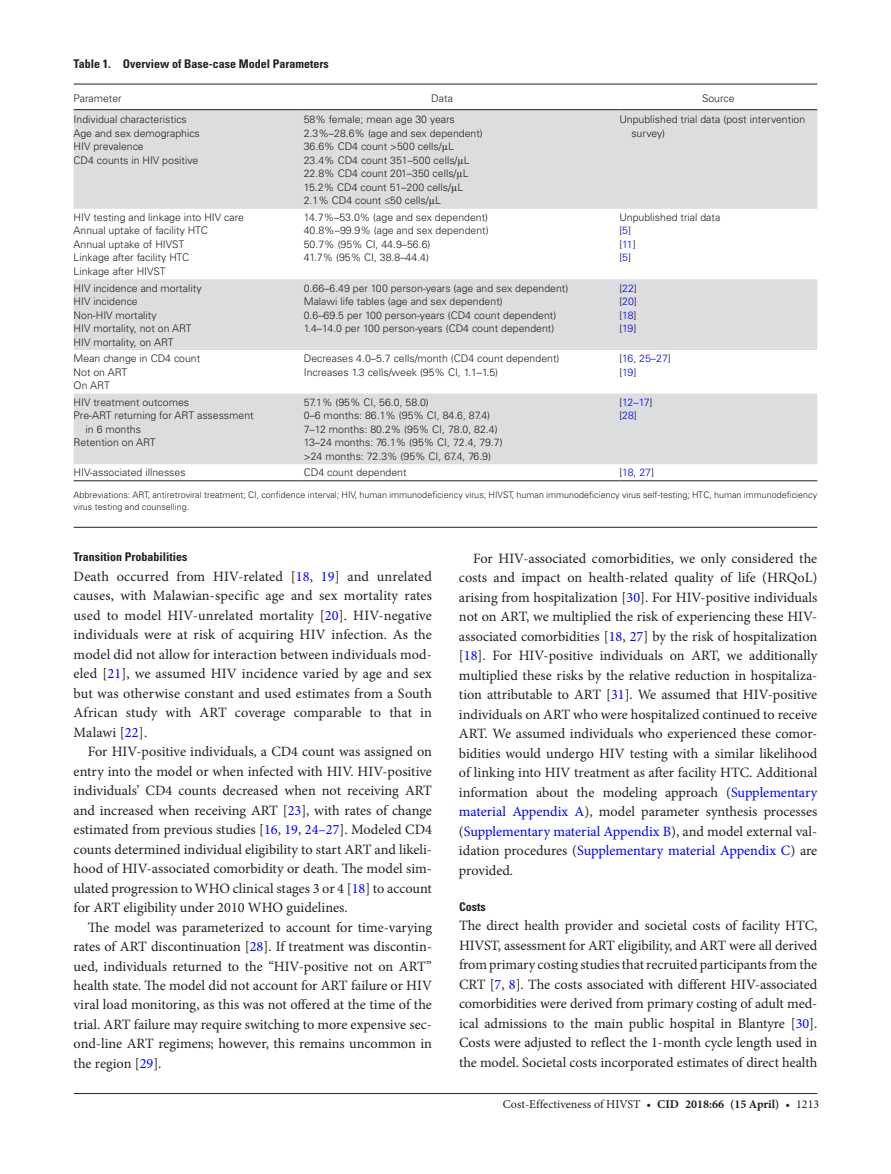
<style>
.page{position:relative;width:891px;height:1174px;background:#fff}
.page>*{position:absolute;margin:0;border:0;box-sizing:border-box;transform-origin:0 0}
.t1{font:14.25px/19.5px "Minion Pro";color:#231f20;text-align:justify}
.t2{font:700 condensed 12px "Univers LT Std";color:#231f20}
.t3{font:12px "Minion Pro";color:#231f20}
.t4{font:300 10.5px/13.5px "Univers LT Std";color:#231f20}
.t5{font:300 10.5px/13.5px "Univers LT Std";letter-spacing:-.035em;color:#00f}
.t6{font:300 9px/12px "Univers LT Std";color:#231f20}
.s1{font-family:"Gandhari Unicode";font-weight:400}
.s2{color:#00f}
.s3{color:#231f20}
.s4{font-weight:700}
</style>
<div class="page">
<hr style="left:74px;top:1093px;width:743px;height:1px;background:#231f20">
<hr style="left:74px;top:527px;width:743px;height:1px;background:#231f20">
<svg style="left:74px;top:110px;width:743px;height:354px;fill:#dcdddf"></svg>
<hr style="left:74px;top:84px;width:230px;height:1px;background:#231f20">
<hr style="left:74px;top:109px;width:230px;height:1px;background:#231f20">
<hr style="left:304px;top:84px;width:315px;height:1px;background:#231f20">
<hr style="left:304px;top:109px;width:315px;height:1px;background:#231f20">
<hr style="left:619px;top:84px;width:198px;height:1px;background:#231f20">
<hr style="left:619px;top:109px;width:198px;height:1px;background:#231f20">
<hr style="left:74px;top:480px;width:230px;height:1px;background:#231f20">
<hr style="left:304px;top:480px;width:315px;height:1px;background:#231f20">
<hr style="left:619px;top:480px;width:198px;height:1px;background:#231f20">
<p class="t2" style="left:74px;top:56px;width:257px">Table 1. Overview of Base-case Model Parameters</p>
<p class="t4" style="left:74px;top:92px;width:50px">Parameter</p>
<p class="t4" style="left:431px;top:92px;width:23px">Data</p>
<p class="t4" style="left:702px;top:92px;width:34px">Source</p>
<p class="t4" style="left:74px;top:113px;width:128px">Individual characteristics<br>Age and sex demographics<br>HIV prevalence<br>CD4 counts in HIV positive</p>
<p class="t4" style="left:304px;top:113px;width:180px">58% female; mean age 30 years<br>2.3%–28.6% (age and sex dependent)<br>36.6% CD4 count &gt;500 cells/<span class="s1">μ</span>L<br>23.4% CD4 count 351–500 cells/<span class="s1">μ</span>L<br>22.8% CD4 count 201–350 cells/<span class="s1">μ</span>L<br>15.2% CD4 count 51–200 cells/<span class="s1">μ</span>L<br>2.1% CD4 count ≤50 cells/<span class="s1">μ</span>L</p>
<p class="t4" style="left:631px;top:113px;width:175px;text-indent:-12px">Unpublished trial data (post intervention survey)</p>
<p class="t4" style="left:74px;top:210px;width:172px">HIV testing and linkage into HIV care<br>Annual uptake of facility HTC<br>Annual uptake of HIVST<br>Linkage after facility HTC<br>Linkage after HIVST</p>
<p class="t4" style="left:304px;top:210px;width:186px">14.7%–53.0% (age and sex dependent)<br>40.8%–99.9% (age and sex dependent)<br>50.7% (95% CI, 44.9–56.6)<br>41.7% (95% CI, 38.8–44.4)</p>
<p class="t4" style="left:619px;top:210px;width:103px">Unpublished trial data [<span class="s2">5</span>]<br>[<span class="s2">11</span>]<br>[<span class="s2">5</span>]</p>
<p class="t4" style="left:74px;top:281px;width:130px">HIV incidence and mortality<br>HIV incidence<br>Non-HIV mortality<br>HIV mortality, not on ART<br>HIV mortality, on ART</p>
<p class="t4" style="left:304px;top:281px;width:266px">0.66–6.49 per 100 person-years (age and sex dependent)<br>Malawi life tables (age and sex dependent)<br>0.6–69.5 per 100 person-years (CD4 count dependent)<br>1.4–14.0 per 100 person-years (CD4 count dependent)</p>
<p class="t4" style="left:619px;top:281px;width:19px;text-align:justify">[<span class="s2">22</span>] [<span class="s2">20</span>] [<span class="s2">18</span>] [<span class="s2">19</span>]</p>
<p class="t4" style="left:74px;top:352px;width:128px">Mean change in CD4 count<br>Not on ART<br>On ART</p>
<p class="t4" style="left:304px;top:352px;width:257px">Decreases 4.0–5.7 cells/month (CD4 count dependent)<br>Increases 1.3 cells/week (95% CI, 1.1–1.5)</p>
<p class="t5" style="left:619px;top:352px;width:53px"><span class="s3">[</span>16<span class="s3">,</span> 25–27<span class="s3">] [</span>19<span class="s3">]</span></p>
<p class="t4" style="left:74px;top:395px;width:117px">HIV treatment outcomes</p>
<p class="t4" style="left:74px;top:409px;width:182px">Pre-ART returning for ART assessment</p>
<p class="t4" style="left:86px;top:422px;width:57px">in 6 months</p>
<p class="t4" style="left:74px;top:436px;width:84px">Retention on ART</p>
<p class="t4" style="left:304px;top:395px;width:200px">57.1% (95% CI, 56.0, 58.0)<br>0–6 months: 86.1% (95% CI, 84.6, 87.4)<br>7–12 months: 80.2% (95% CI, 78.0, 82.4)<br>13–24 months: 76.1% (95% CI, 72.4, 79.7) &gt;24 months: 72.3% (95% CI, 67.4, 76.9)</p>
<p class="t5" style="left:619px;top:395px;width:35px"><span class="s3">[</span>12–17<span class="s3">] [</span>28<span class="s3">]</span></p>
<p class="t4" style="left:74px;top:466px;width:114px">HIV-associated illnesses</p>
<p class="t4" style="left:304px;top:466px;width:104px">CD4 count dependent</p>
<p class="t5" style="left:619px;top:466px;width:36px"><span class="s3">[</span>18<span class="s3">,</span> 27<span class="s3">]</span></p>
<p class="t6" style="left:74px;top:488px;width:745px">Abbreviations: ART, antiretroviral treatment; CI, confidence interval; HIV, human immunodeficiency virus; HIVST, human immunodeficiency virus self-testing; HTC, human immunodeficiency virus testing and counselling.</p>
<p class="t2" style="left:74px;top:549px;width:115px">Transition Probabilities</p>
<p class="t1" style="left:74px;top:566px;width:360px">Death occurred from HIV-related [<span class="s2">18</span>, <span class="s2">19</span>] and unrelated causes, with Malawian-specific age and sex mortality rates used to model HIV-unrelated mortality [<span class="s2">20</span>]. HIV-negative individuals were at risk of acquiring HIV infection. As the model did not allow for interaction between individuals mod&shy;eled [<span class="s2">21</span>], we assumed HIV incidence varied by age and sex but was otherwise constant and used estimates from a South African study with ART coverage comparable to that in Malawi [<span class="s2">22</span>].</p>
<p class="t1" style="left:74px;top:742px;width:360px;text-indent:14px">For HIV-positive individuals, a CD4 count was assigned on entry into the model or when infected with HIV. HIV-positive individuals’ CD4 counts decreased when not receiving ART and increased when receiving ART [<span class="s2">23</span>], with rates of change estimated from previous studies [<span class="s2">16</span>, <span class="s2">19</span>, <span class="s2">24–27</span>]. Modeled CD4 counts determined individual eligibility to start ART and likeli&shy;hood of HIV-associated comorbidity or death. The model sim&shy;ulated progression to WHO clinical stages 3 or 4 [<span class="s2">18</span>] to account for ART eligibility under 2010 WHO guidelines.</p>
<p class="t1" style="left:74px;top:917px;width:360px;text-indent:14px">The model was parameterized to account for time-varying rates of ART discontinuation [<span class="s2">28</span>]. If treatment was discontin&shy;ued, individuals returned to the “HIV-positive not on ART” health state. The model did not account for ART failure or HIV viral load monitoring, as this was not offered at the time of the trial. ART failure may require switching to more expensive sec&shy;ond-line ART regimens; however, this remains uncommon in the region [<span class="s2">29</span>].</p>
<p class="t1" style="left:459px;top:548px;width:360px;text-indent:14px">For HIV-associated comorbidities, we only considered the costs and impact on health-related quality of life (HRQoL) arising from hospitalization [<span class="s2">30</span>]. For HIV-positive individuals not on ART, we multiplied the risk of experiencing these HIV&shy;associated comorbidities [<span class="s2">18</span>, <span class="s2">27</span>] by the risk of hospitalization [<span class="s2">18</span>]. For HIV-positive individuals on ART, we additionally multiplied these risks by the relative reduction in hospitaliza&shy;tion attributable to ART [<span class="s2">31</span>]. We assumed that HIV-positive individuals on ART who were hospitalized continued to receive ART. We assumed individuals who experienced these comor&shy;bidities would undergo HIV testing with a similar likelihood of linking into HIV treatment as after facility HTC. Additional information about the modeling approach (<span class="s2">Supplementary material Appendix A</span>), model parameter synthesis processes (<span class="s2">Supplementary material Appendix B</span>), and model external val&shy;idation procedures (<span class="s2">Supplementary material Appendix C</span>) are provided.</p>
<p class="t2" style="left:459px;top:899px;width:28px">Costs</p>
<p class="t1" style="left:459px;top:916px;width:360px">The direct health provider and societal costs of facility HTC, HIVST, assessment for ART eligibility, and ART were all derived from primary costing studies that recruited participants from the CRT [<span class="s2">7</span>, <span class="s2">8</span>]. The costs associated with different HIV-associated comorbidities were derived from primary costing of adult med&shy;ical admissions to the main public hospital in Blantyre [<span class="s2">30</span>].<br>Costs were adjusted to reflect the 1-month cycle length used in the model. Societal costs incorporated estimates of direct health</p>
<p class="t3" style="left:503px;top:1096px;width:318px">Cost-Effectiveness of HIVST • <span class="s4">CID 2018:66 (15 April)</span> • 1213</p>
</div>
